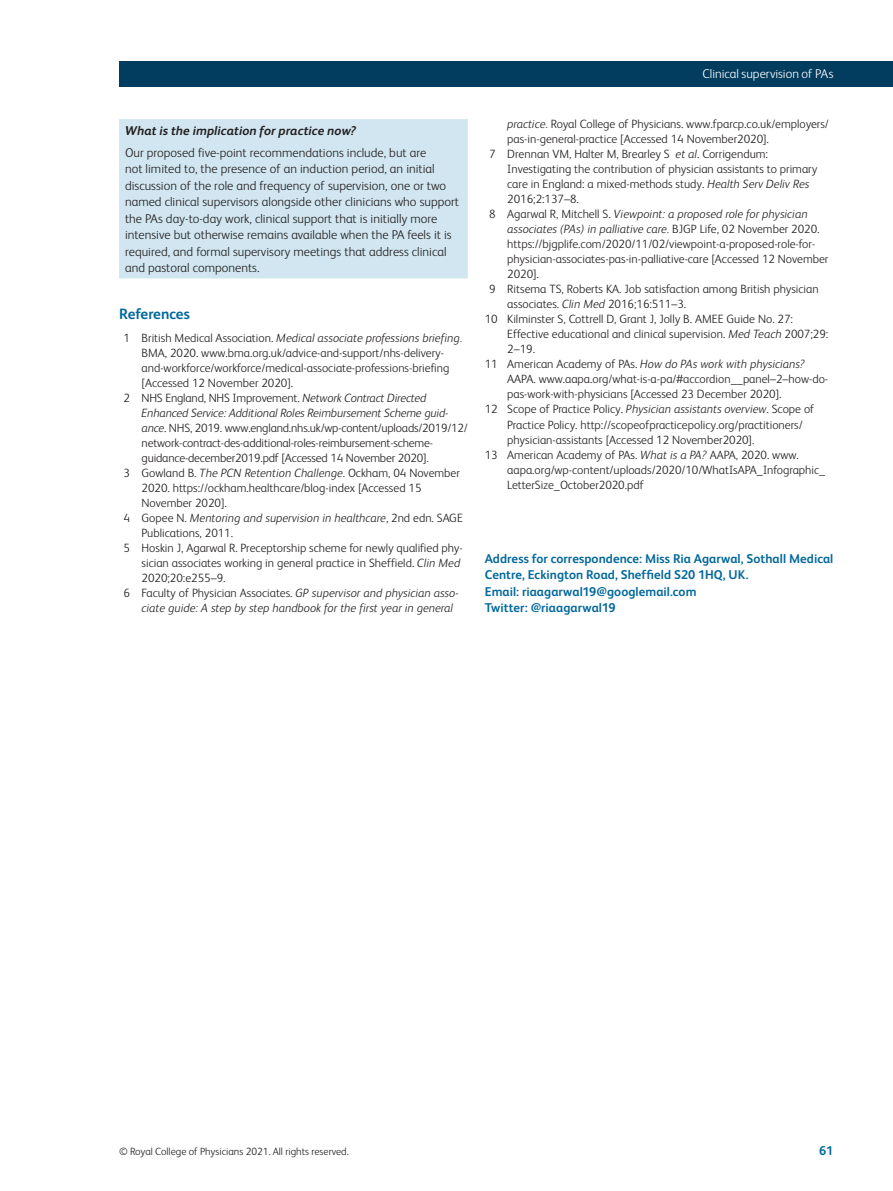
<style>
.page{position:relative;width:893px;height:1191px;background:#fff}
.page>*{position:absolute;margin:0;border:0;box-sizing:border-box;transform-origin:0 0}
.back_ref-list_TITLE{font:700 15px "FS Albert";letter-spacing:-.005em;color:#02689c}
.tbody_left{font:300 12.75px/16.5px "FS Albert";color:#231f20}
.article-meta_author{font:700 12.75px/16.5px "FS Albert";letter-spacing:.005em;color:#02689c}
.body_sec_P_noIndent{font:italic 700 12.75px "FS Albert";letter-spacing:.01em;color:#231f20}
.t1{font:300 12.75px "FS Albert";color:#fff}
.back_ref-list_REF_1{font:300 12px/15px "FS Albert";color:#231f20}
.back_ref-list_REF{font:300 12px/15px "FS Albert";color:#231f20}
.back_ref-list_REF_1-2{font:italic 300 12px/15px "FS Albert";color:#231f20}
.t2{font:300 10.5px "FS Albert";color:#231f20}
.s1{font-style:italic}
.s2{font-style:normal}
</style>
<div class="page">
<div style="left:119px;top:62px;width:774px;height:25px;background:#023d5f"></div>
<div style="left:119px;top:119px;width:349px;height:159px;background:#d1e6f0"></div>
<p class="body_sec_P_noIndent" style="left:125px;top:123px;width:233px">What is the implication for practice now?</p>
<p class="tbody_left" style="left:125px;top:144px;width:335px">Our proposed five-point recommendations include, but are<br>not limited to, the presence of an induction period, an initial discussion of the role and frequency of supervision, one or two named clinical supervisors alongside other clinicians who support the PAs day-to-day work, clinical support that is initially more intensive but otherwise remains available when the PA feels it is required, and formal supervisory meetings that address clinical and pastoral components.</p>
<p class="back_ref-list_TITLE" style="left:119px;top:305px;width:72px">References</p>
<p class="back_ref-list_REF_1" style="left:142px;top:330px;width:322px;text-indent:-18px">1 British Medical Association. <span class="s1">Medical associate professions briefing.<br></span>BMA, 2020. www.bma.org.uk/advice-and-support/nhs-delivery&shy;and-workforce/workforce/medical-associate-professions-briefing [Accessed 12 November 2020].</p>
<p class="back_ref-list_REF_1" style="left:142px;top:390px;width:328px;text-indent:-18px">2 NHS England, NHS Improvement. <span class="s1">Network Contract Directed Enhanced Service: Additional Roles Reimbursement Scheme guid&shy;ance</span>. NHS, 2019. www.england.nhs.uk/wp-content/uploads/2019/12/ network-contract-des-additional-roles-reimbursement-scheme&shy;guidance-december2019.pdf [Accessed 14 November 2020].</p>
<p class="back_ref-list_REF_1" style="left:142px;top:465px;width:320px;text-indent:-18px">3 Gowland B. <span class="s1">The PCN Retention Challenge</span>. Ockham, 04 November<br>2020. https://ockham.healthcare/blog-index [Accessed 15<br>November 2020].</p>
<p class="back_ref-list_REF_1" style="left:142px;top:510px;width:323px;text-indent:-18px">4 Gopee N. <span class="s1">Mentoring and supervision in healthcare</span>, 2nd edn. SAGE<br>Publications, 2011.</p>
<p class="back_ref-list_REF_1" style="left:142px;top:540px;width:323px;text-indent:-18px">5 Hoskin J, Agarwal R. Preceptorship scheme for newly qualified phy&shy;sician associates working in general practice in Sheffield. <span class="s1">Clin Med<br></span>2020;20:e255–9.</p>
<p class="back_ref-list_REF_1-2" style="left:142px;top:585px;width:319px;text-indent:-18px"><span class="s2">6 Faculty of Physician Associates.</span> GP supervisor and physician asso&shy;ciate guide: A step by step handbook for the first year in general</p>
<p class="t1" style="left:702px;top:66px;width:132px">Clinical supervision of PAs</p>
<p class="back_ref-list_REF_1" style="left:507px;top:117px;width:323px"><span class="s1">practice.</span> Royal College of Physicians. www.fparcp.co.uk/employers/ pas-in-general-practice [Accessed 14 November2020].</p>
<p class="back_ref-list_REF_1" style="left:507px;top:147px;width:312px;text-indent:-18px">7 Drennan VM, Halter M, Brearley S <span class="s1">et al</span>. Corrigendum:<br>Investigating the contribution of physician assistants to primary care in England: a mixed-methods study. <span class="s1">Health Serv Deliv Res </span>2016;2:137–8.</p>
<p class="back_ref-list_REF_1" style="left:507px;top:207px;width:323px;text-indent:-18px">8 Agarwal R, Mitchell S. <span class="s1">Viewpoint: a proposed role for physician associates (PAs) in palliative care.</span> BJGP Life, 02 November 2020. https://bjgplife.com/2020/11/02/viewpoint-a-proposed-role-for&shy;physician-associates-pas-in-palliative-care [Accessed 12 November 2020].</p>
<p class="back_ref-list_REF_1" style="left:507px;top:282px;width:313px;text-indent:-18px">9 Ritsema TS, Roberts KA. Job satisfaction among British physician associates. <span class="s1">Clin Med</span> 2016;16:511–3.</p>
<p class="back_ref-list_REF" style="left:507px;top:312px;width:323px;text-indent:-22px">10 Kilminster S, Cottrell D, Grant J, Jolly B. AMEE Guide No. 27:<br>Effective educational and clinical supervision. <span class="s1">Med Teach</span> 2007;29:<br>2–19.</p>
<p class="back_ref-list_REF" style="left:507px;top:357px;width:322px;text-indent:-23px">11 American Academy of PAs. <span class="s1">How do PAs work with physicians?<br></span>AAPA. www.aapa.org/what-is-a-pa/#accordion__panel–2–how-do&shy;pas-work-with-physicians [Accessed 23 December 2020].</p>
<p class="back_ref-list_REF" style="left:507px;top:402px;width:309px;text-indent:-22px">12 Scope of Practice Policy. <span class="s1">Physician assistants overview</span>. Scope of<br>Practice Policy. http://scopeofpracticepolicy.org/practitioners/ physician-assistants [Accessed 12 November2020].</p>
<p class="back_ref-list_REF" style="left:507px;top:447px;width:320px;text-indent:-22px">13 American Academy of PAs. <span class="s1">What is a PA?</span> AAPA, 2020. www. aapa.org/wp-content/uploads/2020/10/WhatIsAPA_Infographic_<br>LetterSize_October2020.pdf</p>
<p class="article-meta_author" style="left:485px;top:550px;width:350px">Address for correspondence: Miss Ria Agarwal, Sothall Medical Centre, Eckington Road, Sheffield S20 1HQ, UK.<br>Email: riaagarwal19@googlemail.com<br>Twitter: @riaagarwal19</p>
<p class="t2" style="left:119px;top:1145px;width:231px">© Royal College of Physicians 2021. All rights reserved.</p>
<p class="article-meta_author" style="left:819px;top:1142px;width:16px">61</p>
</div>
